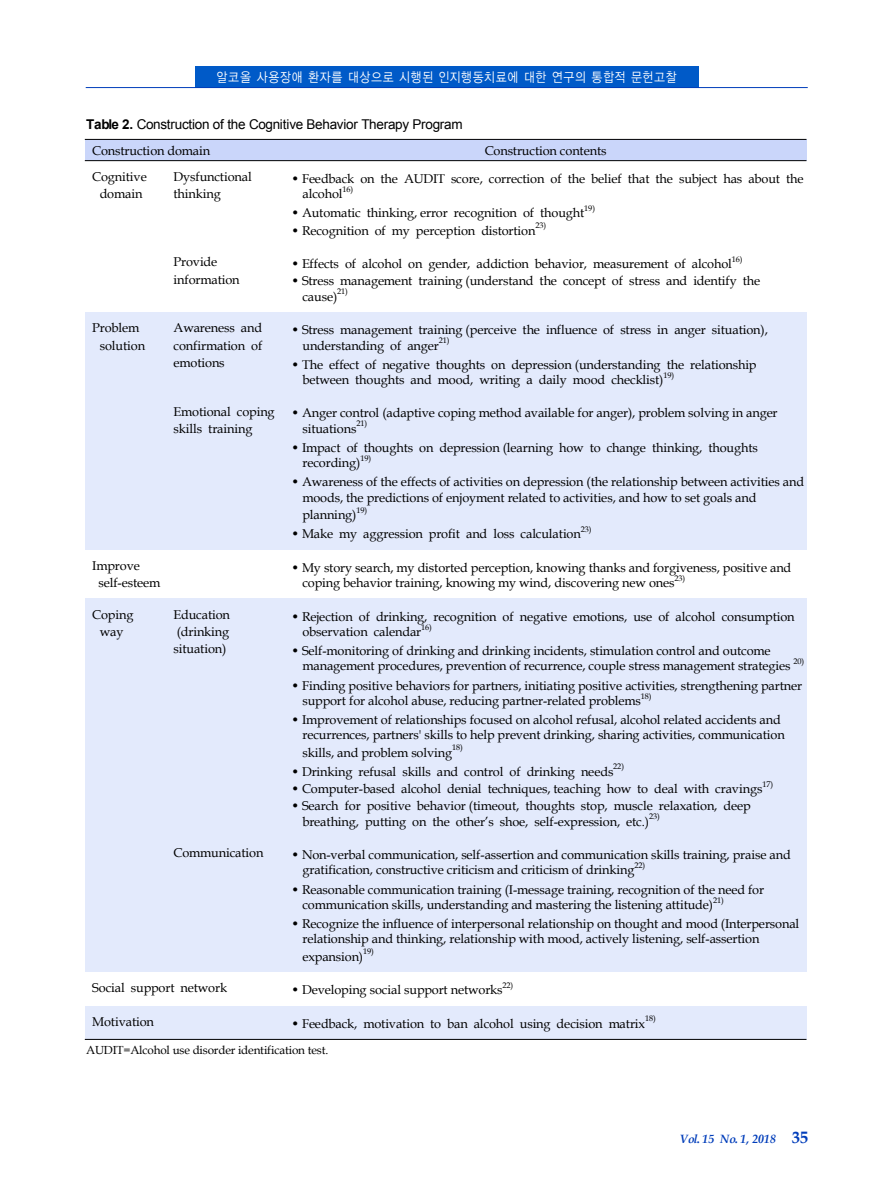
<style>
.page{position:relative;width:893px;height:1191px;background:#fff}
.page>*{position:absolute;margin:0;border:0;box-sizing:border-box;transform-origin:0 0}
.t1{font:13.5px "Arial";letter-spacing:-.025em;color:#000}
.t2{font:12.75px/17.2px "Book Antiqua";letter-spacing:-.01em;color:#000}
.t3{font:12.75px "Korean GD M";letter-spacing:.06em;color:#fff;scale:.9 1}
.t4{font:italic 700 12px "Book Antiqua";letter-spacing:-.01em;color:#003dba}
.t5{font:11.7px "Book Antiqua";letter-spacing:-.02em;color:#000}
.t6{font:8.25px "Book Antiqua";letter-spacing:-.005em;color:#000}
.s1{font-weight:700}
.s2{font-family:"Malgun Gothic";font-size:15px}
.s3{font-style:normal}
.s4{font-style:normal;font-size:16.5px}
</style>
<div class="page">
<div style="left:195px;top:66px;width:503px;height:22px;background:#005ac8"></div>
<hr style="left:86px;top:87px;width:721px;height:1px;background:#003dba">
<div style="left:85px;top:139px;width:200px;height:22px;background:#cad6fa"></div>
<div style="left:285px;top:139px;width:521px;height:22px;background:#cad6fa"></div>
<div style="left:85px;top:312px;width:81px;height:238px;background:#e3eafc"></div>
<div style="left:166px;top:312px;width:119px;height:83px;background:#e3eafc"></div>
<div style="left:285px;top:312px;width:521px;height:83px;background:#e3eafc"></div>
<div style="left:166px;top:395px;width:119px;height:155px;background:#e3eafc"></div>
<div style="left:285px;top:395px;width:521px;height:155px;background:#e3eafc"></div>
<div style="left:85px;top:598px;width:81px;height:374px;background:#e3eafc"></div>
<div style="left:166px;top:598px;width:119px;height:239px;background:#e3eafc"></div>
<div style="left:285px;top:598px;width:521px;height:239px;background:#e3eafc"></div>
<div style="left:166px;top:837px;width:119px;height:135px;background:#e3eafc"></div>
<div style="left:285px;top:837px;width:521px;height:135px;background:#e3eafc"></div>
<div style="left:85px;top:1006px;width:200px;height:33px;background:#e3eafc"></div>
<div style="left:285px;top:1006px;width:521px;height:33px;background:#e3eafc"></div>
<hr style="left:85px;top:139px;width:721px;height:1px;background:#000">
<hr style="left:85px;top:160px;width:721px;height:1px;background:#000">
<hr style="left:85px;top:1039px;width:721px;height:1px;background:#000">
<p class="t3" style="left:217px;top:71px;width:512px">알코올 사용장애 환자를 대상으로 시행된 인지행동치료에 대한 연구의 통합적 문헌고찰</p>
<p class="t1" style="left:86px;top:117px;width:378px"><span class="s1">Table 2.</span> Construction of the Cognitive Behavior Therapy Program</p>
<p class="t2" style="left:92px;top:142px;width:119px">Construction domain</p>
<p class="t2" style="left:484px;top:142px;width:123px">Construction contents</p>
<p class="t2" style="left:92px;top:168px;width:56px;text-align:center">Cognitive domain</p>
<p class="t2" style="left:174px;top:168px;width:80px">Dysfunctional thinking</p>
<p class="t2" style="left:302px;top:171px;width:502px;line-height:15.3px;text-indent:-10px"><span class="s2">•</span> Feedback on the AUDIT score, correction of the belief that the subject has about the alcohol</p>
<p class="t6" style="left:342px;top:184px;width:12px">16)</p>
<p class="t2" style="left:292px;top:205px;width:294px"><span class="s2">•</span> Automatic thinking, error recognition of thought</p>
<p class="t6" style="left:584px;top:203px;width:12px">19)</p>
<p class="t2" style="left:292px;top:222px;width:245px"><span class="s2">•</span> Recognition of my perception distortion</p>
<p class="t6" style="left:535px;top:221px;width:12px">23)</p>
<p class="t2" style="left:174px;top:254px;width:68px">Provide information</p>
<p class="t2" style="left:292px;top:256px;width:441px"><span class="s2">•</span> Effects of alcohol on gender, addiction behavior, measurement of alcohol</p>
<p class="t6" style="left:732px;top:254px;width:12px">16)</p>
<p class="t2" style="left:302px;top:274px;width:459px;line-height:15.5px;text-indent:-10px"><span class="s2">•</span> Stress management training (understand the concept of stress and identify the cause)</p>
<p class="t6" style="left:337px;top:287px;width:12px">21)</p>
<p class="t2" style="left:92px;top:320px;width:54px;text-align:center">Problem solution</p>
<p class="t2" style="left:174px;top:320px;width:90px;text-align:justify">Awareness and confirmation of emotions</p>
<p class="t2" style="left:302px;top:323px;width:467px;line-height:15.3px;text-indent:-10px"><span class="s2">•</span> Stress management training (perceive the influence of stress in anger situation), understanding of anger</p>
<p class="t6" style="left:438px;top:336px;width:12px">21)</p>
<p class="t2" style="left:302px;top:357px;width:455px;line-height:15.3px;text-indent:-10px"><span class="s2">•</span> The effect of negative thoughts on depression (understanding the relationship between thoughts and mood, writing a daily mood checklist)</p>
<p class="t6" style="left:663px;top:370px;width:12px">19)</p>
<p class="t2" style="left:174px;top:403px;width:103px">Emotional coping skills training</p>
<p class="t2" style="left:302px;top:406px;width:476px;line-height:15.5px;text-indent:-10px"><span class="s2">•</span> Anger control (adaptive coping method available for anger), problem solving in anger situations</p>
<p class="t6" style="left:356px;top:419px;width:12px">21)</p>
<p class="t2" style="left:302px;top:440px;width:457px;line-height:15.3px;text-indent:-10px"><span class="s2">•</span> Impact of thoughts on depression (learning how to change thinking, thoughts recording)</p>
<p class="t6" style="left:360px;top:453px;width:12px">19)</p>
<p class="t2" style="left:302px;top:475px;width:503px;line-height:15.3px;text-indent:-10px"><span class="s2">•</span> Awareness of the effects of activities on depression (the relationship between activities and moods, the predictions of enjoyment related to activities, and how to set goals and</p>
<p class="t2" style="left:302px;top:506px;width:56px">planning)</p>
<p class="t6" style="left:356px;top:505px;width:12px">19)</p>
<p class="t2" style="left:292px;top:525px;width:290px"><span class="s2">•</span> Make my aggression profit and loss calculation</p>
<p class="t6" style="left:580px;top:524px;width:12px">23)</p>
<p class="t2" style="left:98px;top:557px;width:63px;text-indent:-6px">Improve self-esteem</p>
<p class="t2" style="left:302px;top:560px;width:490px;line-height:15.3px;text-indent:-10px"><span class="s2">•</span> My story search, my distorted perception, knowing thanks and forgiveness, positive and coping behavior training, knowing my wind, discovering new ones</p>
<p class="t6" style="left:674px;top:573px;width:12px">23)</p>
<p class="t2" style="left:92px;top:606px;width:43px;text-align:center">Coping way</p>
<p class="t2" style="left:174px;top:606px;width:58px;text-align:justify">Education (drinking situation)</p>
<p class="t2" style="left:302px;top:609px;width:493px;line-height:15.3px;text-indent:-10px"><span class="s2">•</span> Rejection of drinking, recognition of negative emotions, use of alcohol consumption observation calendar</p>
<p class="t6" style="left:421px;top:622px;width:12px">16)</p>
<p class="t2" style="left:302px;top:643px;width:489px;line-height:15.5px;text-indent:-10px"><span class="s2">•</span> Self-monitoring of drinking and drinking incidents, stimulation control and outcome management procedures, prevention of recurrence, couple stress management strategies</p>
<p class="t6" style="left:793px;top:656px;width:12px">20)</p>
<p class="t2" style="left:302px;top:678px;width:501px;line-height:15.3px;text-indent:-10px"><span class="s2">•</span> Finding positive behaviors for partners, initiating positive activities, strengthening partner support for alcohol abuse, reducing partner-related problems</p>
<p class="t6" style="left:640px;top:691px;width:12px">18)</p>
<p class="t2" style="left:302px;top:712px;width:484px;line-height:15.3px;text-indent:-10px"><span class="s2">•</span> Improvement of relationships focused on alcohol refusal, alcohol related accidents and recurrences, partners' skills to help prevent drinking, sharing activities, communication</p>
<p class="t2" style="left:302px;top:744px;width:151px">skills, and problem solving</p>
<p class="t6" style="left:452px;top:743px;width:12px">18)</p>
<p class="t2" style="left:292px;top:763px;width:323px"><span class="s2">•</span> Drinking refusal skills and control of drinking needs</p>
<p class="t6" style="left:613px;top:762px;width:12px">22)</p>
<p class="t2" style="left:292px;top:780px;width:472px"><span class="s2">•</span> Computer-based alcohol denial techniques, teaching how to deal with cravings</p>
<p class="t6" style="left:762px;top:779px;width:12px">17)</p>
<p class="t2" style="left:302px;top:799px;width:450px;line-height:15.5px;text-indent:-10px"><span class="s2">•</span> Search for positive behavior (timeout, thoughts stop, muscle relaxation, deep breathing, putting on the other’s shoe, self-expression, etc.)</p>
<p class="t6" style="left:649px;top:812px;width:12px">23)</p>
<p class="t2" style="left:174px;top:844px;width:91px">Communication</p>
<p class="t2" style="left:302px;top:847px;width:490px;line-height:15.3px;text-indent:-10px"><span class="s2">•</span> Non-verbal communication, self-assertion and communication skills training, praise and gratification, constructive criticism and criticism of drinking</p>
<p class="t6" style="left:634px;top:860px;width:12px">22)</p>
<p class="t2" style="left:302px;top:882px;width:463px;line-height:15.3px;text-indent:-10px"><span class="s2">•</span> Reasonable communication training (I-message training, recognition of the need for communication skills, understanding and mastering the listening attitude)</p>
<p class="t6" style="left:713px;top:895px;width:12px">21)</p>
<p class="t2" style="left:302px;top:916px;width:498px;line-height:15.5px;text-indent:-10px"><span class="s2">•</span> Recognize the influence of interpersonal relationship on thought and mood (Interpersonal relationship and thinking, relationship with mood, actively listening, self-assertion</p>
<p class="t2" style="left:302px;top:948px;width:62px">expansion)</p>
<p class="t6" style="left:363px;top:947px;width:12px">19)</p>
<p class="t2" style="left:92px;top:979px;width:136px">Social support network</p>
<p class="t2" style="left:292px;top:981px;width:212px"><span class="s2">•</span> Developing social support networks</p>
<p class="t6" style="left:502px;top:980px;width:12px">22)</p>
<p class="t2" style="left:92px;top:1013px;width:63px">Motivation</p>
<p class="t2" style="left:292px;top:1015px;width:354px"><span class="s2">•</span> Feedback, motivation to ban alcohol using decision matrix</p>
<p class="t6" style="left:645px;top:1014px;width:12px">18)</p>
<p class="t5" style="left:86px;top:1043px;width:244px">AUDIT=Alcohol use disorder identification test.</p>
<p class="t4" style="left:679px;top:1132px;width:130px">Vol<span class="s3">.</span> 15 No<span class="s3">.</span> 1, 2018 <span class="s4">35</span></p>
</div>
